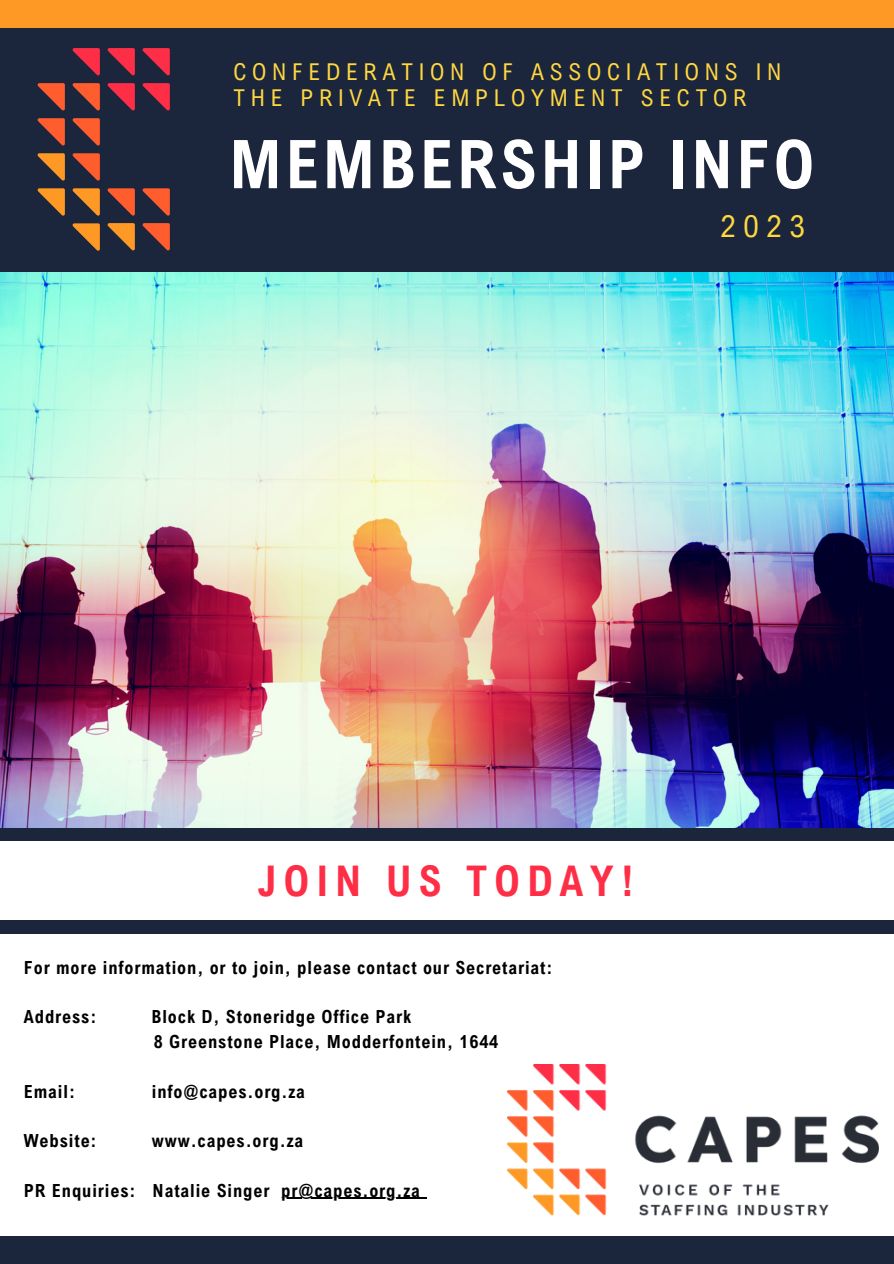
<style>
.page{position:relative;width:894px;height:1264px;background:#fff}
.page>*{position:absolute;margin:0;border:0;box-sizing:border-box;transform-origin:0 0}
.t1{font:700 67.2px "Arial Nova Cond";letter-spacing:.05em;color:#fff}
.t2{font:700 42.3px "Arial Nova Cond";letter-spacing:.16em;color:#ff2e47}
.t3{font:30.75px "Arial Nova Cond";color:#ffd840}
.t4{font:23.25px/26px "Arial Nova Cond";letter-spacing:.25em;color:#ffd840}
.t5{font:700 18px "Arial Nova Cond";letter-spacing:.05em;color:#000}
</style>
<div class="page">
<img style="left:0;top:271px;width:893px;height:557px">
<div style="left:0;top:27px;width:893px;height:244px;background:#1b253c"></div>
<div style="left:0;top:828px;width:893px;height:12px;background:#1b253c"></div>
<div style="left:0;top:0;width:893px;height:27px;background:#ff9925"></div>
<div style="left:0;top:1236px;width:893px;height:27px;background:#1b253c"></div>
<svg style="left:107px;top:83px;width:28px;height:28px"></svg>
<svg style="left:142px;top:48px;width:28px;height:27px"></svg>
<svg style="left:142px;top:83px;width:28px;height:28px"></svg>
<svg style="left:107px;top:48px;width:28px;height:27px"></svg>
<svg style="left:72px;top:48px;width:28px;height:27px"></svg>
<svg style="left:72px;top:83px;width:28px;height:28px"></svg>
<svg style="left:142px;top:188px;width:28px;height:28px"></svg>
<svg style="left:107px;top:188px;width:28px;height:28px"></svg>
<svg style="left:142px;top:223px;width:28px;height:27px"></svg>
<svg style="left:38px;top:83px;width:27px;height:28px"></svg>
<svg style="left:38px;top:118px;width:27px;height:28px"></svg>
<svg style="left:72px;top:118px;width:28px;height:28px"></svg>
<svg style="left:72px;top:153px;width:28px;height:28px"></svg>
<svg style="left:38px;top:188px;width:27px;height:28px"></svg>
<svg style="left:72px;top:188px;width:28px;height:28px"></svg>
<svg style="left:72px;top:223px;width:28px;height:28px"></svg>
<svg style="left:107px;top:223px;width:28px;height:27px"></svg>
<svg style="left:38px;top:153px;width:27px;height:28px"></svg>
<div style="left:0;top:920px;width:893px;height:13px;background:#1b253c"></div>
<img style="left:507px;top:1064px;width:371px;height:152px">
<hr style="left:281px;top:1197px;width:140px;height:1px;background:#000">
<p class="t4" style="left:233px;top:58px;width:549px">CONFEDERATION OF ASSOCIATIONS IN<br>THE PRIVATE EMPLOYMENT SECTOR</p>
<p class="t1" style="left:229px;top:122px;width:587px">MEMBERSHIP INFO</p>
<p class="t3" style="left:720px;top:207px;width:86px">2023</p>
<p class="t2" style="left:258px;top:854px;width:378px">JOIN US TODAY!</p>
<p class="t5" style="left:24px;top:956px;width:530px">For more information, or to join, please contact our Secretariat:</p>
<p class="t5" style="left:24px;top:1005px;width:74px">Address:</p>
<p class="t5" style="left:151px;top:1005px;width:261px">Block D, Stoneridge Office Park</p>
<p class="t5" style="left:154px;top:1030px;width:346px">8 Greenstone Place, Modderfontein, 1644</p>
<p class="t5" style="left:24px;top:1079px;width:53px">Email:</p>
<p class="t5" style="left:152px;top:1079px;width:155px">info@capes.org.za</p>
<p class="t5" style="left:24px;top:1129px;width:74px">Website:</p>
<p class="t5" style="left:152px;top:1129px;width:153px">www.capes.org.za</p>
<p class="t5" style="left:24px;top:1178px;width:397px">PR Enquiries: Natalie Singer pr@capes.org.za</p>
</div>
